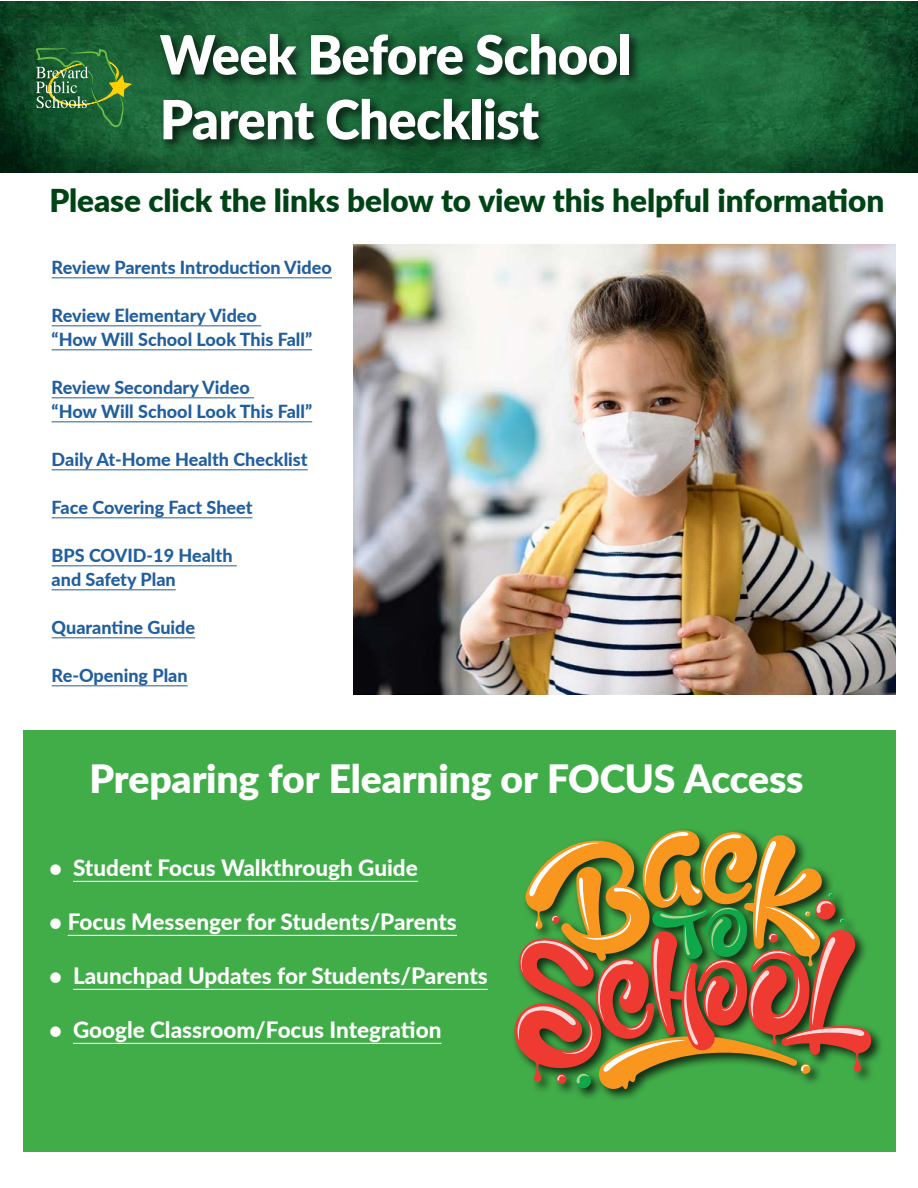
<style>
.page{position:relative;width:918px;height:1188px;background:#fff}
.page>*{position:absolute;margin:0;border:0;box-sizing:border-box;transform-origin:0 0}
.t1{font:900 54px/64.8px "Lato";letter-spacing:-.01em;color:#fff}
.t2{font:900 39px "Lato";letter-spacing:-.005em;color:#fff}
.t3{font:900 31.5px "Lato";letter-spacing:-.005em;color:#004416}
.t4{font:800 22.5px "Lato";color:#fff}
.t5{font:800 18px/24px "Lato";color:#215e9e}
</style>
<div class="page">
<img style="left:0;top:1px;width:918px;height:172px">
<div style="left:157px;top:31px;width:485px;height:122px;background:#000;opacity:.75"></div>
<hr style="left:52px;top:277px;width:280px;height:1px;background:#215e9e">
<hr style="left:52px;top:325px;width:209px;height:1px;background:#215e9e">
<hr style="left:52px;top:349px;width:260px;height:1px;background:#215e9e">
<hr style="left:52px;top:397px;width:202px;height:1px;background:#215e9e">
<hr style="left:52px;top:421px;width:260px;height:1px;background:#215e9e">
<hr style="left:52px;top:469px;width:256px;height:1px;background:#215e9e">
<hr style="left:52px;top:517px;width:201px;height:1px;background:#215e9e">
<hr style="left:52px;top:565px;width:185px;height:1px;background:#215e9e">
<hr style="left:52px;top:589px;width:124px;height:1px;background:#215e9e">
<hr style="left:52px;top:637px;width:143px;height:1px;background:#215e9e">
<hr style="left:52px;top:685px;width:136px;height:1px;background:#215e9e">
<svg style="left:36px;top:48px;width:95px;height:79px;background:#38743d"></svg>
<img style="left:354px;top:244px;width:542px;height:451px">
<div style="left:24px;top:730px;width:872px;height:421px;background:#41ad49"></div>
<hr style="left:73px;top:881px;width:345px;height:1px;background:#fff">
<hr style="left:68px;top:935px;width:389px;height:1px;background:#fff">
<hr style="left:73px;top:989px;width:415px;height:1px;background:#fff">
<hr style="left:73px;top:1043px;width:368px;height:1px;background:#fff">
<div style="left:511px;top:827px;width:373px;height:275px;background:#000;opacity:.75"></div>
<svg style="left:462px;top:827px;width:411px;height:275px"></svg>
<h1 class="t1" style="left:160px;top:20px;width:473px">Week Before School<br>Parent Checklist</h1>
<h3 class="t3" style="left:49px;top:177px;width:837px">Please click the links below to view this helpful information</h3>
<p class="t5" style="left:52px;top:254px;width:282px">Review Parents Introduction Video</p>
<p class="t5" style="left:52px;top:302px;width:262px">Review Elementary Video<br>“How Will School Look This Fall”</p>
<p class="t5" style="left:52px;top:374px;width:262px">Review Secondary Video<br>“How Will School Look This Fall”</p>
<p class="t5" style="left:52px;top:446px;width:258px">Daily At-Home Health Checklist</p>
<p class="t5" style="left:52px;top:494px;width:202px">Face Covering Fact Sheet</p>
<p class="t5" style="left:52px;top:542px;width:182px">BPS COVID-19 Health and Safety Plan</p>
<p class="t5" style="left:52px;top:614px;width:145px">Quarantine Guide</p>
<p class="t5" style="left:52px;top:662px;width:138px">Re-Opening Plan</p>
<h2 class="t2" style="left:90px;top:749px;width:716px">Preparing for Elearning or FOCUS Access</h2>
<p class="t4" style="left:49px;top:851px;width:370px">• Student Focus Walkthrough Guide</p>
<p class="t4" style="left:49px;top:905px;width:409px">• Focus Messenger for Students/Parents</p>
<p class="t4" style="left:49px;top:959px;width:440px">• Launchpad Updates for Students/Parents</p>
<p class="t4" style="left:49px;top:1013px;width:394px">• Google Classroom/Focus Integration</p>
</div>
